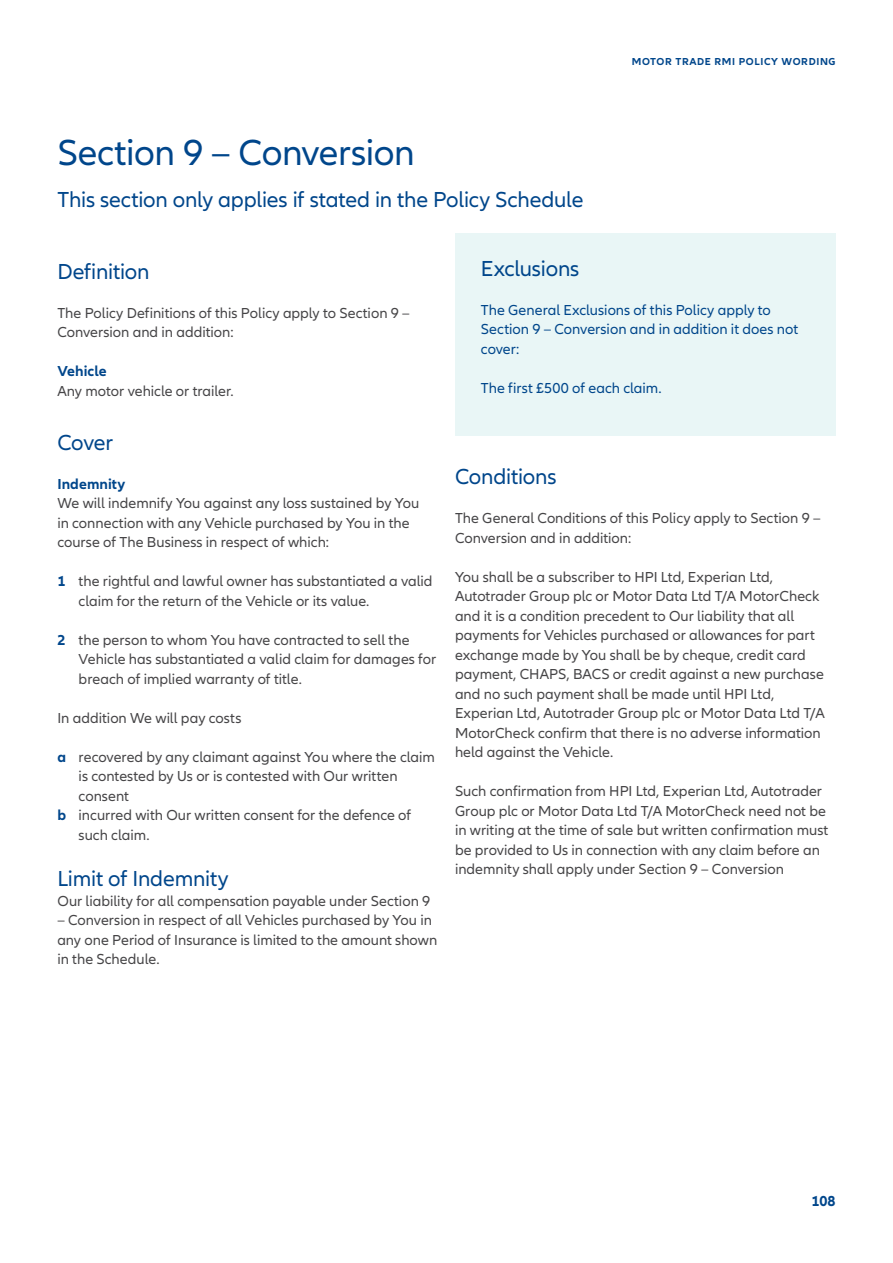
<style>
.page{position:relative;width:893px;height:1263px;background:#fff}
.page>*{position:absolute;margin:0;border:0;box-sizing:border-box;transform-origin:0 0}
.t1{font:37.5px "Allianz Neo";letter-spacing:-.01em;color:#00468b}
.t2{font:22.5px "Allianz Neo";letter-spacing:-.01em;color:#00468b}
.t3{font:15px/19.5px "Allianz Neo";color:#464547}
.t4{font:15px/19.5px "Allianz Neo";color:#00468b}
.t5{font:700 15px "Allianz Neo";letter-spacing:.005em;color:#00468b}
.t6{font:700 10.5px "Allianz Neo";letter-spacing:.06em;color:#00468b}
.s1{font-weight:700;color:#00468b}
</style>
<div class="page">
<div style="left:455px;top:233px;width:381px;height:202px;background:#e9f6f6"></div>
<h1 class="t1" style="left:57px;top:132px;width:359px">Section 9 – Conversion</h1>
<h2 class="t2" style="left:57px;top:187px;width:527px">This section only applies if stated in the Policy Schedule</h2>
<p class="t6" style="left:632px;top:56px;width:205px">MOTOR TRADE RMI POLICY WORDING</p>
<h2 class="t2" style="left:57px;top:258px;width:94px">Definition</h2>
<p class="t3" style="left:57px;top:303px;width:354px">The Policy Definitions of this Policy apply to Section 9 –<br>Conversion and in addition:</p>
<p class="t5" style="left:57px;top:362px;width:51px">Vehicle</p>
<p class="t3" style="left:57px;top:381px;width:178px">Any motor vehicle or trailer.</p>
<h2 class="t2" style="left:57px;top:429px;width:57px">Cover</h2>
<p class="t5" style="left:57px;top:475px;width:69px">Indemnity</p>
<p class="t3" style="left:57px;top:494px;width:363px">We will indemnify You against any loss sustained by You in connection with any Vehicle purchased by You in the course of The Business in respect of which:</p>
<p class="t3" style="left:79px;top:572px;width:355px;text-indent:-21px"><span class="s1">1</span> the rightful and lawful owner has substantiated a valid claim for the return of the Vehicle or its value.</p>
<p class="t3" style="left:79px;top:630px;width:359px;text-indent:-21px"><span class="s1">2</span> the person to whom You have contracted to sell the<br>Vehicle has substantiated a valid claim for damages for breach of implied warranty of title.</p>
<p class="t3" style="left:57px;top:708px;width:186px">In addition We will pay costs</p>
<p class="t3" style="left:57px;top:747px;width:379px"><span class="s1">a</span> recovered by any claimant against You where the claim</p>
<p class="t3" style="left:79px;top:767px;width:320px">is contested by Us or is contested with Our written</p>
<p class="t3" style="left:79px;top:786px;width:52px">consent</p>
<p class="t3" style="left:57px;top:806px;width:355px"><span class="s1">b</span> incurred with Our written consent for the defence of</p>
<p class="t3" style="left:79px;top:825px;width:72px">such claim.</p>
<h2 class="t2" style="left:57px;top:866px;width:173px">Limit of Indemnity</h2>
<p class="t3" style="left:57px;top:891px;width:374px">Our liability for all compensation payable under Section 9</p>
<p class="t3" style="left:57px;top:911px;width:381px">– Conversion in respect of all Vehicles purchased by You in any one Period of Insurance is limited to the amount shown in the Schedule.</p>
<h2 class="t2" style="left:481px;top:255px;width:100px">Exclusions</h2>
<p class="t4" style="left:481px;top:300px;width:319px">The General Exclusions of this Policy apply to<br>Section 9 – Conversion and in addition it does not cover:</p>
<p class="t4" style="left:481px;top:378px;width:182px">The first £500 of each claim.</p>
<h2 class="t2" style="left:455px;top:464px;width:103px">Conditions</h2>
<p class="t3" style="left:455px;top:509px;width:367px">The General Conditions of this Policy apply to Section 9 –<br>Conversion and in addition:</p>
<p class="t3" style="left:455px;top:567px;width:371px">You shall be a subscriber to HPI Ltd, Experian Ltd, Autotrader Group plc or Motor Data Ltd T/A MotorCheck and it is a condition precedent to Our liability that all payments for Vehicles purchased or allowances for part exchange made by You shall be by cheque, credit card payment, CHAPS, BACS or credit against a new purchase and no such payment shall be made until HPI Ltd, Experian Ltd, Autotrader Group plc or Motor Data Ltd T/A MotorCheck confirm that there is no adverse information held against the Vehicle.</p>
<p class="t3" style="left:455px;top:782px;width:375px">Such confirmation from HPI Ltd, Experian Ltd, Autotrader Group plc or Motor Data Ltd T/A MotorCheck need not be in writing at the time of sale but written confirmation must be provided to Us in connection with any claim before an indemnity shall apply under Section 9 – Conversion</p>
<p class="t5" style="left:811px;top:1192px;width:26px">108</p>
</div>
